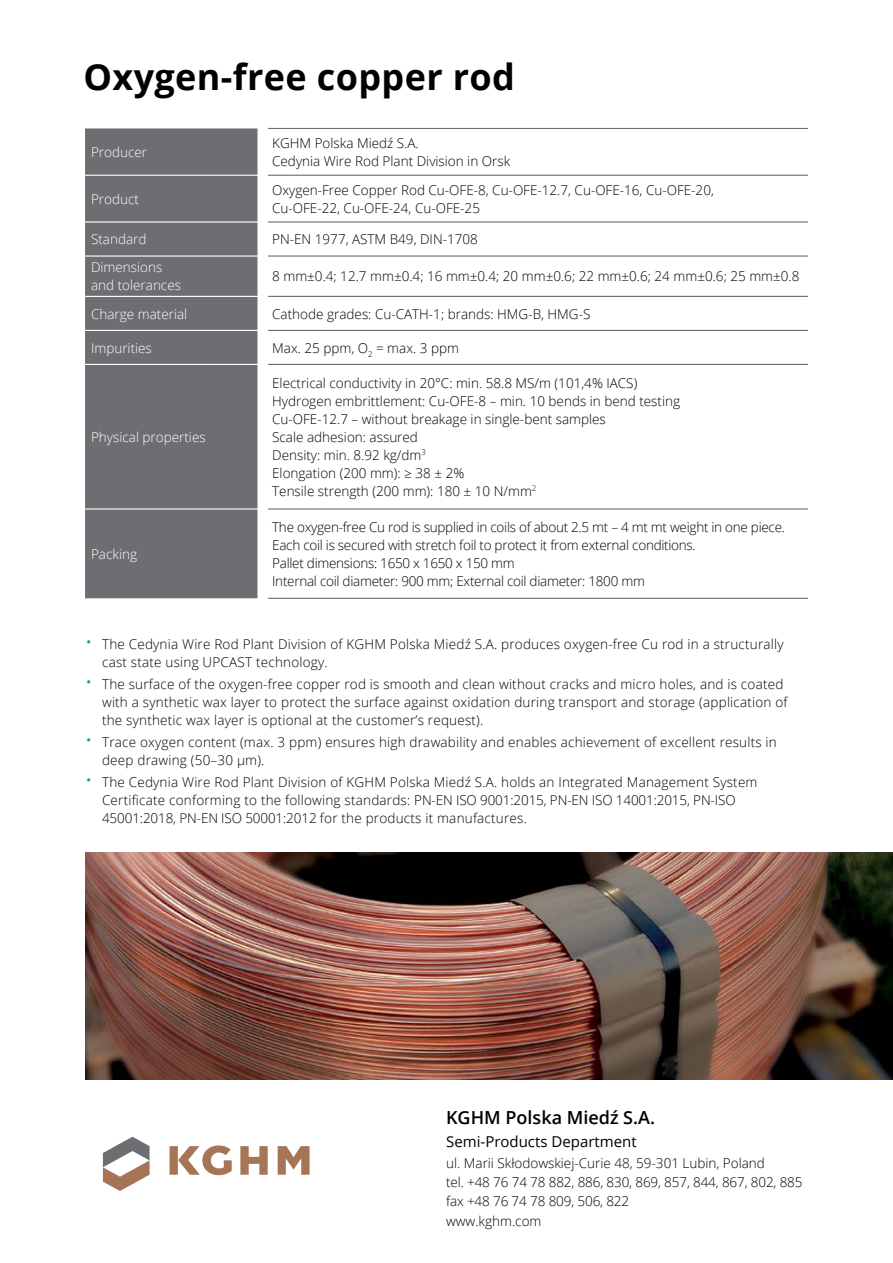
<style>
.page{position:relative;width:893px;height:1263px;background:#fff}
.page>*{position:absolute;margin:0;border:0;box-sizing:border-box;transform-origin:0 0}
.t1{font:700 36px "Open Sans";letter-spacing:.01em;color:#000}
.t2{font:600 18px "Open Sans";color:#000}
.t3{font:15px "Open Sans";color:#000}
.t4{font:300 13.5px/18px "Open Sans";color:#000}
.t5{font:300 13.5px/18px "Open Sans";letter-spacing:-.02em;color:#000}
.t6{font:300 13.5px/18px "Open Sans";color:#fff}
.s1{font-size:19.5px;color:#00ae8e}
</style>
<div class="page">
<img style="left:85px;top:852px;width:808px;height:227px">
<div style="left:85px;top:128px;width:172px;height:470px;background:#6d6e71"></div>
<hr style="left:85px;top:175px;width:181px;height:1px;background:#fff">
<hr style="left:85px;top:221px;width:181px;height:2px;background:#fff">
<hr style="left:85px;top:255px;width:181px;height:2px;background:#fff">
<hr style="left:85px;top:296px;width:181px;height:1px;background:#fff">
<hr style="left:85px;top:330px;width:181px;height:1px;background:#fff">
<hr style="left:85px;top:364px;width:181px;height:1px;background:#fff">
<hr style="left:85px;top:508px;width:181px;height:2px;background:#fff">
<hr style="left:266px;top:128px;width:542px;height:1px;background:#6d6e71">
<hr style="left:266px;top:175px;width:542px;height:1px;background:#6d6e71">
<hr style="left:266px;top:221px;width:542px;height:2px;background:#6d6e71">
<hr style="left:266px;top:255px;width:542px;height:2px;background:#6d6e71">
<hr style="left:266px;top:296px;width:542px;height:1px;background:#6d6e71">
<hr style="left:266px;top:330px;width:542px;height:1px;background:#6d6e71">
<hr style="left:266px;top:364px;width:542px;height:1px;background:#6d6e71">
<hr style="left:266px;top:508px;width:542px;height:2px;background:#6d6e71">
<hr style="left:266px;top:598px;width:542px;height:1px;background:#6d6e71">
<div style="left:257px;top:115px;width:11px;height:497px;background:#fff"></div>
<svg style="left:103px;top:1137px;width:47px;height:54px"></svg>
<svg style="left:170px;top:1145px;width:140px;height:30px"></svg>
<h1 class="t1" style="left:84px;top:52px;width:433px">Oxygen-free copper rod</h1>
<p class="t6" style="left:91px;top:143px;width:58px">Producer</p>
<p class="t4" style="left:272px;top:134px;width:240px">KGHM Polska Miedź S.A.<br>Cedynia Wire Rod Plant Division in Orsk</p>
<p class="t6" style="left:91px;top:190px;width:49px">Product</p>
<p class="t4" style="left:272px;top:181px;width:443px">Oxygen-Free Copper Rod Cu-OFE-8, Cu-OFE-12.7, Cu-OFE-16, Cu-OFE-20,<br>Cu-OFE-22, Cu-OFE-24, Cu-OFE-25</p>
<p class="t6" style="left:91px;top:230px;width:57px">Standard</p>
<p class="t4" style="left:272px;top:230px;width:207px">PN-EN 1977, ASTM B49, DIN-1708</p>
<p class="t6" style="left:91px;top:258px;width:92px">Dimensions and tolerances</p>
<p class="t4" style="left:272px;top:267px;width:529px">8 mm±0.4; 12.7 mm±0.4; 16 mm±0.4; 20 mm±0.6; 22 mm±0.6; 24 mm±0.6; 25 mm±0.8</p>
<p class="t6" style="left:91px;top:304px;width:98px">Charge material</p>
<p class="t4" style="left:272px;top:304px;width:320px">Cathode grades: Cu-CATH-1; brands: HMG-B, HMG-S</p>
<p class="t6" style="left:91px;top:338px;width:62px">Impurities</p>
<p class="t4" style="left:272px;top:338px;width:188px">Max. 25 ppm, O<sub>2</sub> = max. 3 ppm</p>
<p class="t6" style="left:91px;top:428px;width:116px">Physical properties</p>
<p class="t6" style="left:91px;top:544px;width:48px">Packing</p>
<p class="t4" style="left:272px;top:374px;width:409px">Electrical conductivity in 20°C: min. 58.8 MS/m (101,4% IACS)<br>Hydrogen embrittlement: Cu-OFE-8 – min. 10 bends in bend testing Cu-OFE-12.7 – without breakage in single-bent samples<br>Scale adhesion: assured<br>Density: min. 8.92 kg/dm<sup>3<br></sup>Elongation (200 mm): ≥ 38 ± 2%<br>Tensile strength (200 mm): 180 ± 10 N/mm<sup>2</sup></p>
<p class="t5" style="left:272px;top:517px;width:514px">The oxygen-free Cu rod is supplied in coils of about 2.5 mt – 4 mt mt weight in one piece.<br>Each coil is secured with stretch foil to protect it from external conditions.<br>Pallet dimensions: 1650 x 1650 x 150 mm<br>Internal coil diameter: 900 mm; External coil diameter: 1800 mm</p>
<p class="t4" style="left:102px;top:634px;width:683px;text-indent:-17px"><span class="s1">•</span> The Cedynia Wire Rod Plant Division of KGHM Polska Miedź S.A. produces oxygen-free Cu rod in a structurally cast state using UPCAST technology.</p>
<p class="t4" style="left:102px;top:674px;width:687px;text-indent:-17px"><span class="s1">•</span> The surface of the oxygen-free copper rod is smooth and clean without cracks and micro holes, and is coated with a synthetic wax layer to protect the surface against oxidation during transport and storage (application of the synthetic wax layer is optional at the customer’s request).</p>
<p class="t4" style="left:102px;top:733px;width:676px;text-indent:-17px"><span class="s1">•</span> Trace oxygen content (max. 3 ppm) ensures high drawability and enables achievement of excellent results in deep drawing (50–30 μm).</p>
<p class="t4" style="left:102px;top:773px;width:657px;text-indent:-17px"><span class="s1">•</span> The Cedynia Wire Rod Plant Division of KGHM Polska Miedź S.A. holds an Integrated Management System<br>Certificate conforming to the following standards: PN-EN ISO 9001:2015, PN-EN ISO 14001:2015, PN-ISO<br>45001:2018, PN-EN ISO 50001:2012 for the products it manufactures.</p>
<h2 class="t2" style="left:446px;top:1104px;width:210px">KGHM Polska Miedź S.A.</h2>
<p class="t3" style="left:446px;top:1131px;width:192px">Semi-Products Department</p>
<p class="t4" style="left:446px;top:1153px;width:358px;line-height:19.2px">ul. Marii Skłodowskiej-Curie 48, 59-301 Lubin, Poland<br>tel. +48 76 74 78 882, 886, 830, 869, 857, 844, 867, 802, 885 fax +48 76 74 78 809, 506, 822<br>www.kghm.com</p>
</div>
